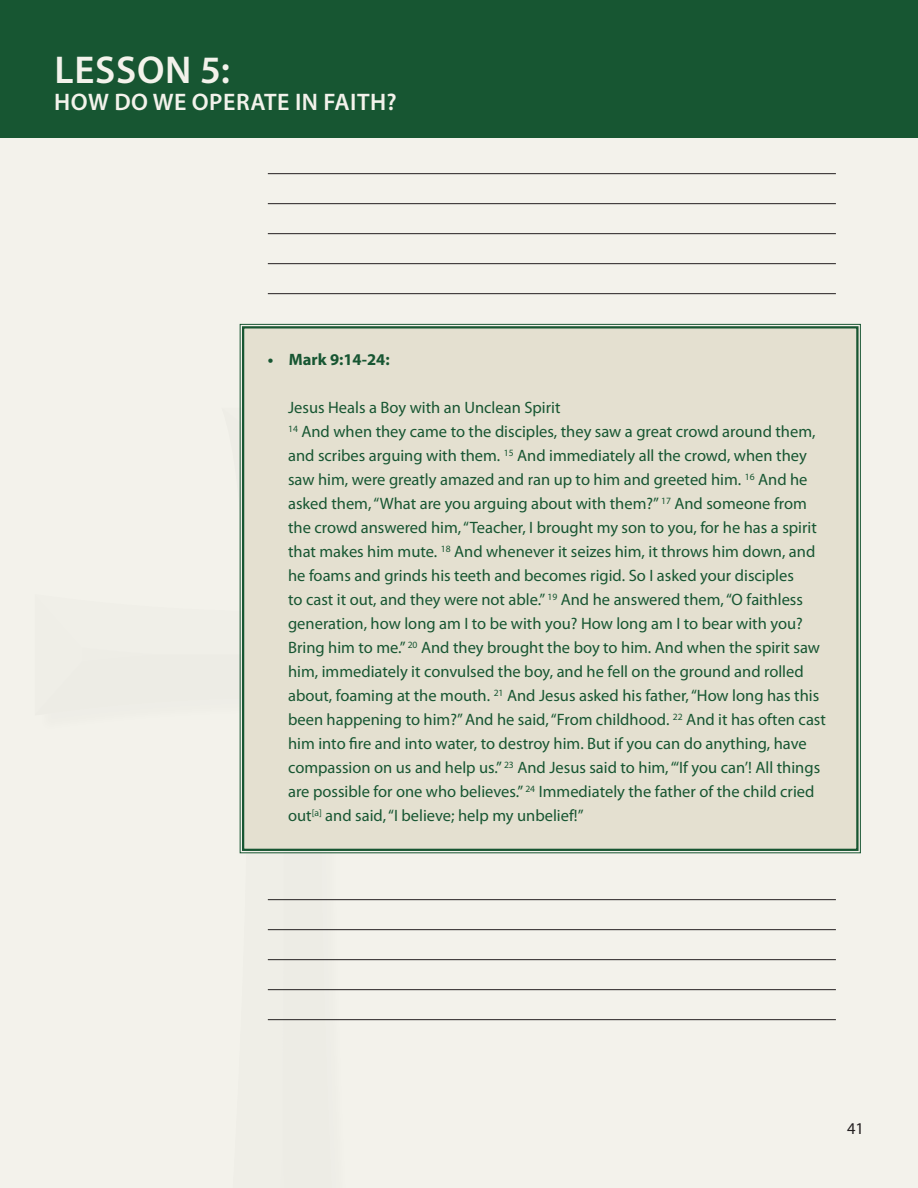
<style>
.page{position:relative;width:918px;height:1188px;background:#f3f2eb}
.page>*{position:absolute;margin:0;border:0;box-sizing:border-box;transform-origin:0 0}
.t1{font:600 38.85px "Myriad Pro";letter-spacing:.02em;color:#f3f2eb}
.t2{font:600 24px "Myriad Pro";letter-spacing:.02em;color:#f3f2eb}
.t3{font:16.5px/24px "Myriad Pro";color:#175632}
.t4{font:700 16.5px "Myriad Pro";color:#175632}
.t5{font:16.5px "Myriad Pro";color:#231f20}
</style>
<div class="page">
<div style="left:0;top:0;width:918px;height:138px;background:#175632"></div>
<div style="left:239px;top:324px;width:622px;height:530px;background:#e4e0d0"></div>
<div style="left:242px;top:326px;width:617px;height:525px;border:2px solid #175632"></div>
<hr style="left:268px;top:173px;width:568px;height:1px;background:#231f20">
<hr style="left:268px;top:203px;width:568px;height:1px;background:#231f20">
<hr style="left:268px;top:233px;width:568px;height:1px;background:#231f20">
<hr style="left:268px;top:263px;width:568px;height:1px;background:#231f20">
<hr style="left:268px;top:293px;width:568px;height:1px;background:#231f20">
<hr style="left:268px;top:899px;width:568px;height:1px;background:#231f20">
<hr style="left:268px;top:929px;width:568px;height:1px;background:#231f20">
<hr style="left:268px;top:959px;width:568px;height:1px;background:#231f20">
<hr style="left:268px;top:989px;width:568px;height:1px;background:#231f20">
<hr style="left:268px;top:1019px;width:568px;height:1px;background:#231f20">
<h1 class="t1" style="left:54px;top:45px;width:177px">LESSON 5:</h1>
<h2 class="t2" style="left:54px;top:87px;width:344px">HOW DO WE OPERATE IN FAITH?</h2>
<p class="t4" style="left:268px;top:349px;width:123px">• Mark 9:14-24:</p>
<p class="t3" style="left:288px;top:396px;width:539px">Jesus Heals a Boy with an Unclean Spirit<br><sup>14</sup> And when they came to the disciples, they saw a great crowd around them, and scribes arguing with them. <sup>15</sup> And immediately all the crowd, when they saw him, were greatly amazed and ran up to him and greeted him. <sup>16</sup> And he asked them, “What are you arguing about with them?” <sup>17</sup> And someone from the crowd answered him, “Teacher, I brought my son to you, for he has a spirit that makes him mute. <sup>18</sup> And whenever it seizes him, it throws him down, and he foams and grinds his teeth and becomes rigid. So I asked your disciples<br>to cast it out, and they were not able.” <sup>19</sup> And he answered them, “O faithless generation, how long am I to be with you? How long am I to bear with you?<br>Bring him to me.” <sup>20</sup> And they brought the boy to him. And when the spirit saw him, immediately it convulsed the boy, and he fell on the ground and rolled about, foaming at the mouth. <sup>21</sup> And Jesus asked his father, “How long has this been happening to him?” And he said, “From childhood. <sup>22</sup> And it has often cast him into fire and into water, to destroy him. But if you can do anything, have compassion on us and help us.” <sup>23</sup> And Jesus said to him, “‘If you can’! All things are possible for one who believes.” <sup>24</sup> Immediately the father of the child cried out<sup>[a]</sup> and said, “I believe; help my unbelief!”</p>
<p class="t5" style="left:847px;top:1119px;width:18px">41</p>
</div>
